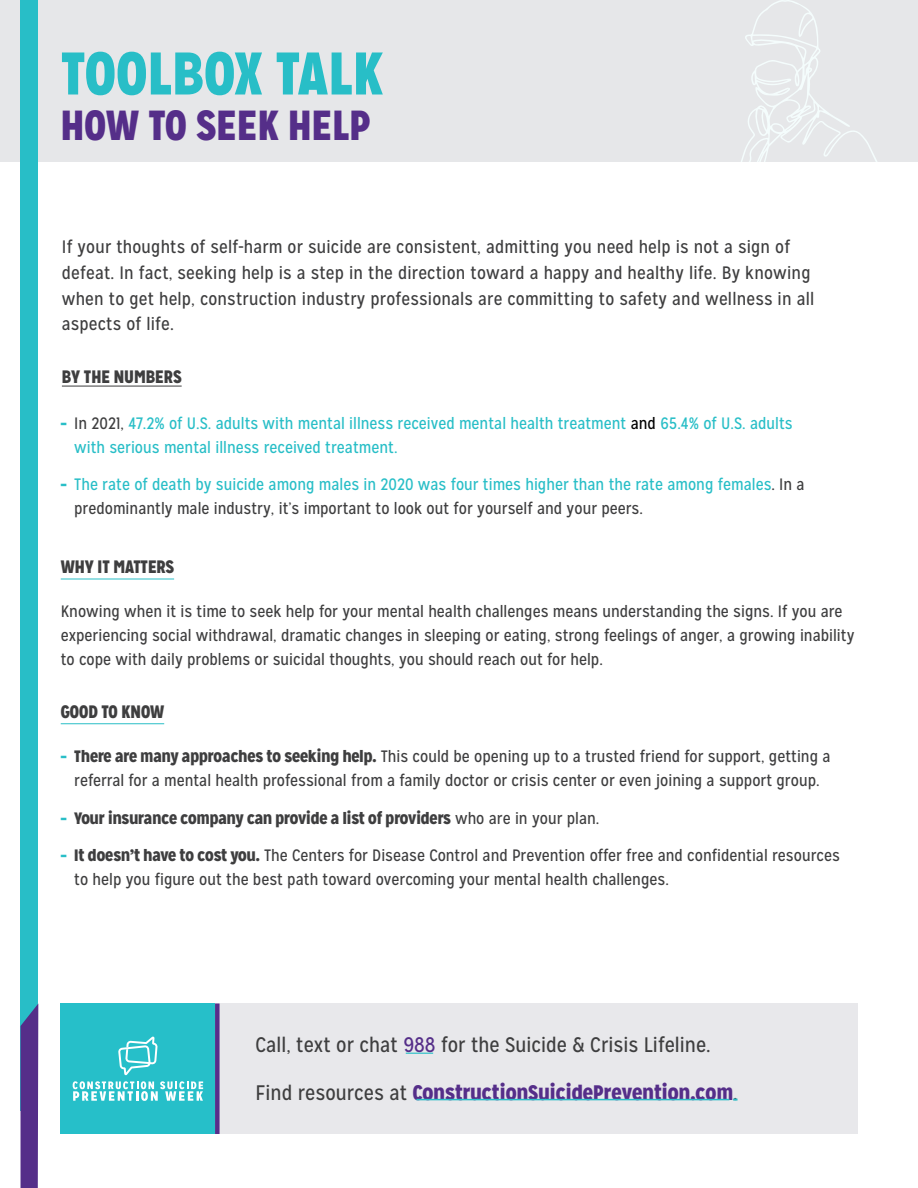
<style>
.page{position:relative;width:918px;height:1188px;background:#fff}
.page>*{position:absolute;margin:0;border:0;box-sizing:border-box;transform-origin:0 0}
.t1{font:900 60px "Mission Gothic";letter-spacing:.01em;color:#28bec7}
.Topic_Header{font:900 42px "Mission Gothic";letter-spacing:.01em;color:#552e89}
.t2{font:900 21px "Mission Gothic";letter-spacing:.005em;color:#552e89}
.t3{font:21px "Mission Gothic";color:#3e3e3f}
.Body_Header{font:18px/25.7px "Mission Gothic";letter-spacing:.01em;color:#3e3e3f}
.Body_Header-2{font:900 18px "Mission Gothic";color:#3e3e3f}
.Body{font:16.5px/24px "Mission Gothic";color:#3e3e3f}
.t4{font:16.5px/23.5px "Mission Gothic";color:#28bec7}
.t5{font:900 16.5px "Mission Gothic";color:#3e3e3f}
.s1{font-weight:900}
.s2{color:#3e3e3f}
.s3{color:#000}
.s4{font-weight:900;color:#28bec7}
.s5{color:#28bec7}
.s6{font-weight:400}
.s7{color:#552e89}
.s8{font-weight:400;color:#3e3e3f}
</style>
<div class="page">
<div style="left:0;top:0;width:918px;height:162px;background:#e6e7e9"></div>
<svg style="left:741px;top:0;width:136px;height:162px"></svg>
<div style="left:21px;top:0;width:17px;height:1110px;background:#28bec7"></div>
<svg style="left:21px;top:1004px;width:17px;height:184px;background:#52368c"></svg>
<div style="left:61px;top:1004px;width:154px;height:130px;background:#26bfc9"></div>
<div style="left:215px;top:1004px;width:642px;height:130px;background:#e8e8eb"></div>
<hr style="left:416px;top:1099px;width:313px;height:1px;background:#28bec7">
<svg style="left:406px;top:1053px;width:27px;height:1px"></svg>
<div style="left:215px;top:1004px;width:5px;height:130px;background:#572e8a"></div>
<svg style="left:73px;top:1081px;width:130px;height:20px"></svg>
<svg style="left:118px;top:1036px;width:40px;height:39px"></svg>
<hr style="left:61px;top:579px;width:113px;height:1px;background:#28bec7">
<hr style="left:61px;top:723px;width:103px;height:1px;background:#28bec7">
<hr style="left:62px;top:386px;width:120px;height:1px;background:#3e3e3f">
<h1 class="t1" style="left:61px;top:34px;width:324px">TOOLBOX TALK</h1>
<p class="Topic_Header" style="left:61px;top:97px;width:311px">HOW TO SEEK HELP</p>
<p class="Body_Header" style="left:62px;top:234px;width:754px">If your thoughts of self-harm or suicide are consistent, admitting you need help is not a sign of defeat. In fact, seeking help is a step in the direction toward a happy and healthy life. By knowing when to get help, construction industry professionals are committing to safety and wellness in all aspects of life.</p>
<p class="Body_Header-2" style="left:62px;top:365px;width:121px">BY THE NUMBERS</p>
<p class="t4" style="left:74px;top:412px;width:720px;text-indent:-13px"><span class="s1">–</span> <span class="s2">In 2021,</span> 47.2% of U.S. adults with mental illness received mental health treatment <span class="s3">and</span> 65.4% of U.S. adults with serious mental illness received treatment.</p>
<p class="t4" style="left:74px;top:473px;width:732px;text-indent:-13px"><span class="s1">–</span> The rate of death by suicide among males in 2020 was four times higher than the rate among females<span class="s2">. In a predominantly male industry, it’s important to look out for yourself and your peers.</span></p>
<p class="Body_Header-2" style="left:61px;top:555px;width:115px">WHY IT MATTERS</p>
<p class="Body" style="left:61px;top:600px;width:795px">Knowing when it is time to seek help for your mental health challenges means understanding the signs. If you are experiencing social withdrawal, dramatic changes in sleeping or eating, strong feelings of anger, a growing inability to cope with daily problems or suicidal thoughts, you should reach out for help.</p>
<p class="Body_Header-2" style="left:61px;top:700px;width:105px">GOOD TO KNOW</p>
<p class="Body" style="left:61px;top:744px;width:771px;text-align:center"><span class="s4">–</span> <span class="s1">There are many approaches to seeking help.</span> This could be opening up to a trusted friend for support, getting a referral for a mental health professional from a family doctor or crisis center or even joining a support group.</p>
<p class="t5" style="left:61px;top:807px;width:540px"><span class="s5">–</span> Your insurance company can provide a list of providers <span class="s6">who are in your plan.</span></p>
<p class="Body" style="left:74px;top:843px;width:767px;text-indent:-13px"><span class="s4">–</span> <span class="s1">It doesn’t have to cost you.</span> The Centers for Disease Control and Prevention offer free and confidential resources to help you figure out the best path toward overcoming your mental health challenges.</p>
<p class="t3" style="left:256px;top:1032px;width:457px">Call, text or chat <span class="s7">988</span> for the Suicide &amp; Crisis Lifeline.</p>
<p class="t2" style="left:256px;top:1079px;width:484px"><span class="s8">Find resources at</span> ConstructionSuicidePrevention.com<span class="s8">.</span></p>
</div>
